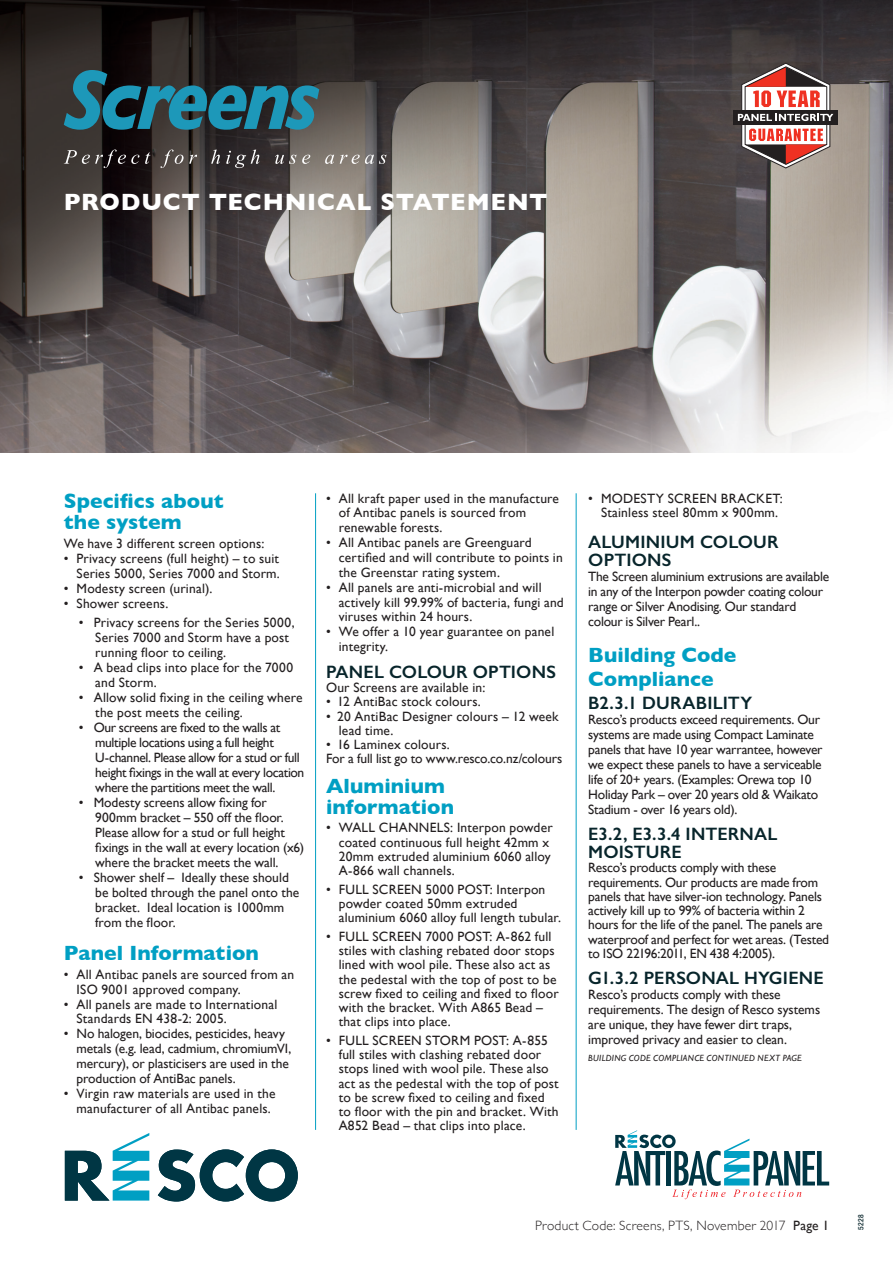
<style>
.page{position:relative;width:893px;height:1263px;background:#fff}
.page>*{position:absolute;margin:0;border:0;box-sizing:border-box;transform-origin:0 0}
.t1{font:700 24px "Gill Sans";letter-spacing:.03em;color:#fff}
.t2{font:700 21px/21px "Gill Sans";letter-spacing:.005em;color:#009fc3}
.t3{font:600 18px/18px "Gill Sans";letter-spacing:.01em;color:#08252b}
.t4{font:13.5px/14.2px "Gill Sans";letter-spacing:.005em;color:#231f20}
.t5{font:13.5px/15px "Gill Sans";letter-spacing:-.015em;color:#231f20}
.t6{font:13.5px/15px "Gill Sans";letter-spacing:-.03em;color:#231f20}
.t7{font:13.5px/15px "Gill Sans";letter-spacing:-.02em;color:#231f20}
.t8{font:300 13.5px "Gill Sans";letter-spacing:.02em;color:#231f20}
.t9{font:italic 9px "Gill Sans";letter-spacing:.03em;color:#231f20}
.t10{font:500 condensed 7.5px "Helvetica Neue";color:#08252b}
.s1{font-weight:400}
</style>
<div class="page">
<hr style="left:315px;top:493px;width:1px;height:637px;background:#009fc3">
<hr style="left:576px;top:493px;width:1px;height:637px;background:#009fc3">
<img style="left:0;top:0;width:893px;height:453px">
<svg style="left:615px;top:1130px;width:214px;height:69px"></svg>
<div style="left:733px;top:110px;width:105px;height:15px;background:#231f20"></div>
<svg style="left:738px;top:63px;width:95px;height:105px"></svg>
<svg style="left:65px;top:1133px;width:233px;height:68px"></svg>
<svg style="left:64px;top:70px;width:255px;height:60px;background:#235967"></svg>
<svg style="left:64px;top:150px;width:75px;height:18px"></svg>
<svg style="left:145px;top:152px;width:5px;height:12px"></svg>
<svg style="left:160px;top:150px;width:37px;height:18px"></svg>
<svg style="left:211px;top:150px;width:9px;height:14px"></svg>
<svg style="left:226px;top:150px;width:34px;height:18px"></svg>
<svg style="left:275px;top:155px;width:35px;height:9px"></svg>
<svg style="left:325px;top:155px;width:9px;height:9px"></svg>
<svg style="left:340px;top:155px;width:46px;height:9px"></svg>
<h1 class="t1" style="left:64px;top:183px;width:485px">PRODUCT TECHNICAL STATEMENT</h1>
<h2 class="t2" style="left:64px;top:490px;width:161px">Specifics about the system</h2>
<p class="t4" style="left:64px;top:536px;width:202px">We have 3 different screen options:</p>
<p class="t4" style="left:64px;top:551px;width:218px;line-height:15px;text-align:right">• Privacy screens (full height) – to suit<br>Series 5000, Series 7000 and Storm.</p>
<p class="t4" style="left:64px;top:581px;width:150px">• Modesty screen (urinal).</p>
<p class="t4" style="left:64px;top:596px;width:106px">• Shower screens.</p>
<p class="t4" style="left:95px;top:615px;width:201px;line-height:15px;text-indent:-16px">• Privacy screens for the Series 5000,<br>Series 7000 and Storm have a post running floor to ceiling.</p>
<p class="t4" style="left:95px;top:660px;width:200px;line-height:15px;text-indent:-16px">• A bead clips into place for the 7000 and Storm.</p>
<p class="t4" style="left:95px;top:690px;width:209px;line-height:15px;text-indent:-16px">• Allow solid fixing in the ceiling where the post meets the ceiling.</p>
<p class="t6" style="left:95px;top:720px;width:211px;text-indent:-16px">• Our screens are fixed to the walls at multiple locations using a full height U-channel. Please allow for a stud or full height fixings in the wall at every location where the partitions meet the wall.</p>
<p class="t4" style="left:95px;top:795px;width:210px;line-height:15px;text-indent:-16px">• Modesty screens allow fixing for 900mm bracket – 550 off the floor.<br>Please allow for a stud or full height fixings in the wall at every location (x6) where the bracket meets the wall.</p>
<p class="t4" style="left:95px;top:870px;width:206px;line-height:15px;text-indent:-16px">• Shower shelf – Ideally these should be bolted through the panel onto the bracket. Ideal location is 1000mm from the floor.</p>
<h2 class="t2" style="left:64px;top:942px;width:197px">Panel Information</h2>
<p class="t4" style="left:77px;top:967px;width:219px;line-height:14.9px;text-indent:-13px">• All Antibac panels are sourced from an<br>ISO 9001 approved company.</p>
<p class="t4" style="left:77px;top:996px;width:202px;line-height:14.9px;text-indent:-13px">• All panels are made to International<br>Standards EN 438-2: 2005.</p>
<p class="t4" style="left:77px;top:1026px;width:216px;line-height:14.9px;text-indent:-13px">• No halogen, biocides, pesticides, heavy metals (e.g. lead, cadmium, chromiumVI, mercury), or plasticisers are used in the production of AntiBac panels.</p>
<p class="t4" style="left:77px;top:1085px;width:200px;line-height:14.9px;text-indent:-13px">• Virgin raw materials are used in the manufacturer of all Antibac panels.</p>
<p class="t4" style="left:339px;top:490px;width:222px;line-height:14.9px;text-indent:-13px">• All kraft paper used in the manufacture of Antibac panels is sourced from renewable forests.</p>
<p class="t4" style="left:339px;top:535px;width:226px;line-height:14.9px;text-indent:-13px">• All Antibac panels are Greenguard certified and will contribute to points in the Greenstar rating system.</p>
<p class="t4" style="left:339px;top:580px;width:226px;line-height:14.9px;text-indent:-13px">• All panels are anti-microbial and will actively kill 99.99% of bacteria, fungi and viruses within 24 hours.</p>
<p class="t4" style="left:339px;top:624px;width:217px;line-height:15px;text-indent:-13px">• We offer a 10 year guarantee on panel integrity.</p>
<h3 class="t3" style="left:326px;top:663px;width:232px">PANEL COLOUR OPTIONS</h3>
<p class="t4" style="left:326px;top:680px;width:161px">Our Screens are available in:</p>
<p class="t4" style="left:326px;top:695px;width:156px">• 12 AntiBac stock colours.</p>
<p class="t4" style="left:339px;top:709px;width:221px;text-indent:-13px">• 20 AntiBac Designer colours – 12 week lead time.</p>
<p class="t4" style="left:326px;top:737px;width:238px">• 16 Laminex colours.<br>For a full list go to www.resco.co.nz/colours</p>
<h2 class="t2" style="left:326px;top:775px;width:130px">Aluminium information</h2>
<p class="t4" style="left:339px;top:821px;width:215px;text-indent:-13px">• WALL CHANNELS: Interpon powder coated continuous full height 42mm x<br>20mm extruded aluminium 6060 alloy<br>A-866 wall channels.</p>
<p class="t4" style="left:339px;top:882px;width:224px;text-indent:-13px">• FULL SCREEN 5000 POST: Interpon powder coated 50mm extruded aluminium 6060 alloy full length tubular.</p>
<p class="t4" style="left:339px;top:929px;width:221px;text-indent:-13px">• FULL SCREEN 7000 POST: A-862 full stiles with clashing rebated door stops lined with wool pile. These also act as the pedestal with the top of post to be screw fixed to ceiling and fixed to floor with the bracket. With A865 Bead – that clips into place.</p>
<p class="t4" style="left:339px;top:1033px;width:221px;text-indent:-13px">• FULL SCREEN STORM POST: A-855 full stiles with clashing rebated door stops lined with wool pile. These also act as the pedestal with the top of post to be screw fixed to ceiling and fixed to floor with the pin and bracket. With A852 Bead – that clips into place.</p>
<p class="t4" style="left:601px;top:491px;width:183px;text-indent:-13px">• MODESTY SCREEN BRACKET:<br>Stainless steel 80mm x 900mm.</p>
<h3 class="t3" style="left:588px;top:532px;width:192px">ALUMINIUM COLOUR<br>OPTIONS</h3>
<p class="t7" style="left:588px;top:568px;width:242px">The Screen aluminium extrusions are available in any of the Interpon powder coating colour range or Silver Anodising. Our standard colour is Silver Pearl..</p>
<h2 class="t2" style="left:588px;top:643px;width:150px;line-height:24px">Building Code<br>Compliance</h2>
<h3 class="t3" style="left:588px;top:693px;width:166px">B2.3.1 DURABILITY</h3>
<p class="t5" style="left:588px;top:711px;width:236px">Resco’s products exceed requirements. Our systems are made using Compact Laminate panels that have 10 year warrantee, however we expect these panels to have a serviceable life of 20+ years. (Examples: Orewa top 10<br>Holiday Park – over 20 years old &amp; Waikato Stadium - over 16 years old).</p>
<h3 class="t3" style="left:588px;top:825px;width:191px">E3.2, E3.3.4 INTERNAL<br>MOISTURE</h3>
<p class="t5" style="left:588px;top:861px;width:242px;line-height:14.2px">Resco’s products comply with these requirements. Our products are made from panels that have silver-ion technology. Panels actively kill up to 99% of bacteria within 2 hours for the life of the panel. The panels are waterproof and perfect for wet areas. (Tested to ISO 22196:2011, EN 438 4:2005).</p>
<h3 class="t3" style="left:588px;top:969px;width:237px">G1.3.2 PERSONAL HYGIENE</h3>
<p class="t4" style="left:588px;top:987px;width:233px;line-height:15px">Resco’s products comply with these requirements. The design of Resco systems are unique, they have fewer dirt traps, improved privacy and easier to clean.</p>
<p class="t9" style="left:588px;top:1053px;width:215px">BUILDING CODE COMPLIANCE CONTINUED NEXT PAGE</p>
<p class="t8" style="left:535px;top:1215px;width:296px">Product Code: Screens, PTS, November 2017 <span class="s1">Page 1</span></p>
<p class="t10" style="left:856px;top:1230px;width:17px;rotate:-90deg">5228</p>
</div>
